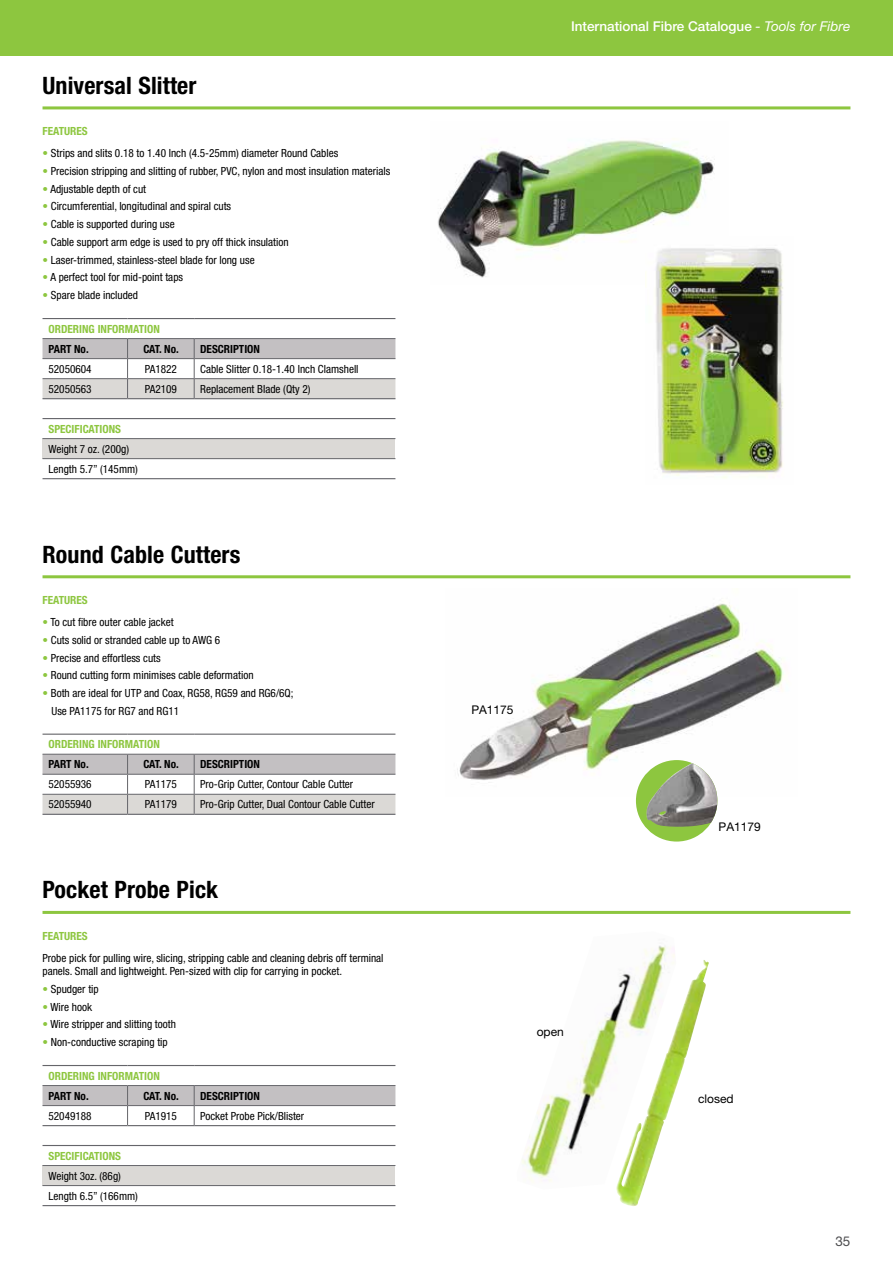
<style>
.page{position:relative;width:893px;height:1263px;background:#fff}
.page>*{position:absolute;margin:0;border:0;box-sizing:border-box;transform-origin:0 0}
.t1{font:700 condensed 24px "Helvetica Neue LT Std";letter-spacing:.005em;color:#000}
.t2{font:500 13.5px "Helvetica Neue LT Std";color:#fff}
.t3{font:13.5px "Helvetica Neue LT Std";color:#4d4d4f}
.t4{font:12px "Helvetica Neue LT Std";color:#000}
.t5{font:condensed 11.25px/20.1px "Helvetica Neue LT Std";color:#000}
.t6{font:700 condensed 11.25px "Helvetica Neue LT Std";color:#8dc63f}
.t7{font:700 condensed 11.25px "Helvetica Neue LT Std";color:#000}
.s1{color:#8dc63f}
.s2{font-weight:400;font-style:italic}
</style>
<div class="page">
<div style="left:0;top:0;width:893px;height:55px;background:#8dc63f"></div>
<hr style="left:43px;top:106px;width:807px;height:3px;background:#8dc63f">
<hr style="left:43px;top:575px;width:807px;height:3px;background:#8dc63f">
<hr style="left:43px;top:911px;width:807px;height:3px;background:#8dc63f">
<hr style="left:43px;top:338px;width:85px;height:1px;background:#65656a">
<hr style="left:128px;top:338px;width:66px;height:1px;background:#65656a">
<hr style="left:194px;top:338px;width:201px;height:1px;background:#65656a">
<svg style="left:43px;top:339px;width:352px;height:59px"></svg>
<hr style="left:43px;top:318px;width:85px;height:1px;background:#65656a">
<hr style="left:128px;top:318px;width:66px;height:1px;background:#65656a">
<hr style="left:194px;top:318px;width:201px;height:1px;background:#65656a">
<hr style="left:43px;top:398px;width:85px;height:1px;background:#65656a">
<hr style="left:128px;top:398px;width:66px;height:1px;background:#65656a">
<hr style="left:194px;top:398px;width:201px;height:1px;background:#65656a">
<div style="left:43px;top:439px;width:352px;height:20px;background:#dbd9d6"></div>
<hr style="left:43px;top:438px;width:352px;height:1px;background:#65656a">
<hr style="left:43px;top:458px;width:352px;height:1px;background:#65656a">
<hr style="left:43px;top:418px;width:352px;height:1px;background:#65656a">
<hr style="left:43px;top:478px;width:352px;height:1px;background:#65656a">
<svg style="left:43px;top:754px;width:352px;height:60px"></svg>
<hr style="left:43px;top:734px;width:85px;height:1px;background:#65656a">
<hr style="left:128px;top:734px;width:66px;height:1px;background:#65656a">
<hr style="left:194px;top:734px;width:201px;height:1px;background:#65656a">
<hr style="left:43px;top:814px;width:85px;height:1px;background:#65656a">
<hr style="left:128px;top:814px;width:66px;height:1px;background:#65656a">
<hr style="left:194px;top:814px;width:201px;height:1px;background:#65656a">
<svg style="left:43px;top:1085px;width:352px;height:40px"></svg>
<hr style="left:43px;top:1065px;width:85px;height:1px;background:#65656a">
<hr style="left:128px;top:1065px;width:66px;height:1px;background:#65656a">
<hr style="left:194px;top:1065px;width:201px;height:1px;background:#65656a">
<hr style="left:43px;top:1125px;width:85px;height:1px;background:#65656a">
<hr style="left:128px;top:1125px;width:66px;height:1px;background:#65656a">
<hr style="left:194px;top:1125px;width:201px;height:1px;background:#65656a">
<div style="left:43px;top:1165px;width:352px;height:20px;background:#dbd9d6"></div>
<hr style="left:43px;top:1165px;width:352px;height:1px;background:#65656a">
<hr style="left:43px;top:1185px;width:352px;height:1px;background:#65656a">
<hr style="left:43px;top:1145px;width:352px;height:1px;background:#65656a">
<hr style="left:43px;top:1205px;width:352px;height:1px;background:#65656a">
<img style="left:438px;top:140px;width:277px;height:138px">
<img style="left:457px;top:603px;width:327px;height:194px">
<div style="left:636px;top:760px;width:81px;height:81px;background:#8dc63f;border-radius:50%"></div>
<img style="left:645px;top:763px;width:72px;height:64px">
<img style="left:683px;top:960px;width:26px;height:106px">
<svg style="left:616px;top:1008px;width:67px;height:198px"></svg>
<img style="left:521px;top:945px;width:155px;height:244px">
<img style="left:645px;top:237px;width:139px;height:242px">
<h1 class="t1" style="left:43px;top:71px;width:155px">Universal Slitter</h1>
<p class="t6" style="left:43px;top:124px;width:47px">FEATURES</p>
<p class="t5" style="left:43px;top:143px;width:297px"><span class="s1">•</span> Strips and slits 0.18 to 1.40 Inch (4.5-25mm) diameter Round Cables</p>
<p class="t5" style="left:43px;top:161px;width:349px"><span class="s1">•</span> Precision stripping and slitting of rubber, PVC, nylon and most insulation materials</p>
<p class="t5" style="left:43px;top:179px;width:105px"><span class="s1">•</span> Adjustable depth of cut</p>
<p class="t5" style="left:43px;top:196px;width:190px"><span class="s1">•</span> Circumferential, longitudinal and spiral cuts</p>
<p class="t5" style="left:43px;top:214px;width:134px"><span class="s1">•</span> Cable is supported during use</p>
<p class="t5" style="left:43px;top:232px;width:248px"><span class="s1">•</span> Cable support arm edge is used to pry off thick insulation</p>
<p class="t5" style="left:43px;top:250px;width:214px"><span class="s1">•</span> Laser-trimmed, stainless-steel blade for long use</p>
<p class="t5" style="left:43px;top:267px;width:142px"><span class="s1">•</span> A perfect tool for mid-point taps</p>
<p class="t5" style="left:43px;top:285px;width:97px"><span class="s1">•</span> Spare blade included</p>
<p class="t6" style="left:49px;top:322px;width:113px">ORDERING INFORMATION</p>
<p class="t7" style="left:49px;top:342px;width:42px">PART No.</p>
<p class="t7" style="left:143px;top:342px;width:37px">CAT. No.</p>
<p class="t7" style="left:200px;top:342px;width:61px">DESCRIPTION</p>
<p class="t5" style="left:49px;top:359px;width:45px">52050604</p>
<p class="t5" style="left:145px;top:359px;width:34px">PA1822</p>
<p class="t5" style="left:200px;top:359px;width:160px">Cable Slitter 0.18-1.40 Inch Clamshell</p>
<p class="t5" style="left:49px;top:379px;width:45px">52050563</p>
<p class="t5" style="left:145px;top:379px;width:34px">PA2109</p>
<p class="t5" style="left:200px;top:379px;width:112px">Replacement Blade (Qty 2)</p>
<p class="t6" style="left:49px;top:422px;width:74px">SPECIFICATIONS</p>
<p class="t5" style="left:49px;top:439px;width:91px">Weight 7 oz. (200g)<br>Length 5.7” (145mm)</p>
<h1 class="t1" style="left:43px;top:539px;width:199px">Round Cable Cutters</h1>
<p class="t6" style="left:43px;top:593px;width:47px">FEATURES</p>
<p class="t5" style="left:43px;top:612px;width:133px"><span class="s1">•</span> To cut fibre outer cable jacket</p>
<p class="t5" style="left:43px;top:630px;width:179px"><span class="s1">•</span> Cuts solid or stranded cable up to AWG 6</p>
<p class="t5" style="left:43px;top:647px;width:120px"><span class="s1">•</span> Precise and effortless cuts</p>
<p class="t5" style="left:43px;top:665px;width:213px"><span class="s1">•</span> Round cutting form minimises cable deformation</p>
<p class="t5" style="left:52px;top:684px;width:243px;line-height:17.7px;text-indent:-9px"><span class="s1">•</span> Both are ideal for UTP and Coax, RG58, RG59 and RG6/6Q;<br>Use PA1175 for RG7 and RG11</p>
<p class="t6" style="left:49px;top:737px;width:113px">ORDERING INFORMATION</p>
<p class="t7" style="left:49px;top:757px;width:42px">PART No.</p>
<p class="t7" style="left:143px;top:757px;width:37px">CAT. No.</p>
<p class="t7" style="left:200px;top:757px;width:61px">DESCRIPTION</p>
<p class="t5" style="left:49px;top:774px;width:45px">52055936</p>
<p class="t5" style="left:145px;top:774px;width:34px">PA1175</p>
<p class="t5" style="left:200px;top:774px;width:155px">Pro-Grip Cutter, Contour Cable Cutter</p>
<p class="t5" style="left:49px;top:794px;width:45px">52055940</p>
<p class="t5" style="left:145px;top:794px;width:34px">PA1179</p>
<p class="t5" style="left:200px;top:794px;width:176px">Pro-Grip Cutter, Dual Contour Cable Cutter</p>
<h1 class="t1" style="left:43px;top:875px;width:177px">Pocket Probe Pick</h1>
<p class="t6" style="left:43px;top:929px;width:47px">FEATURES</p>
<p class="t5" style="left:43px;top:951px;width:343px;line-height:13.5px">Probe pick for pulling wire, slicing, stripping cable and cleaning debris off terminal panels. Small and lightweight. Pen-sized with clip for carrying in pocket.</p>
<p class="t5" style="left:43px;top:979px;width:58px"><span class="s1">•</span> Spudger tip</p>
<p class="t5" style="left:43px;top:996px;width:51px"><span class="s1">•</span> Wire hook</p>
<p class="t5" style="left:43px;top:1014px;width:135px"><span class="s1">•</span> Wire stripper and slitting tooth</p>
<p class="t5" style="left:43px;top:1032px;width:127px"><span class="s1">•</span> Non-conductive scraping tip</p>
<p class="t6" style="left:49px;top:1069px;width:113px">ORDERING INFORMATION</p>
<p class="t7" style="left:49px;top:1089px;width:42px">PART No.</p>
<p class="t7" style="left:143px;top:1089px;width:37px">CAT. No.</p>
<p class="t7" style="left:200px;top:1089px;width:61px">DESCRIPTION</p>
<p class="t5" style="left:49px;top:1105px;width:45px">52049188</p>
<p class="t5" style="left:145px;top:1105px;width:34px">PA1915</p>
<p class="t5" style="left:200px;top:1105px;width:106px">Pocket Probe Pick/Blister</p>
<p class="t6" style="left:49px;top:1149px;width:74px">SPECIFICATIONS</p>
<p class="t5" style="left:49px;top:1165px;width:91px">Weight 3oz. (86g)<br>Length 6.5” (166mm)</p>
<p class="t2" style="left:571px;top:18px;width:281px">International Fibre Catalogue <span class="s2">- Tools for Fibre</span></p>
<p class="t4" style="left:471px;top:703px;width:44px">PA1175</p>
<p class="t4" style="left:537px;top:1024px;width:29px">open</p>
<p class="t4" style="left:719px;top:820px;width:44px">PA1179</p>
<p class="t4" style="left:698px;top:1091px;width:37px">closed</p>
<p class="t3" style="left:835px;top:1233px;width:17px">35</p>
</div>
